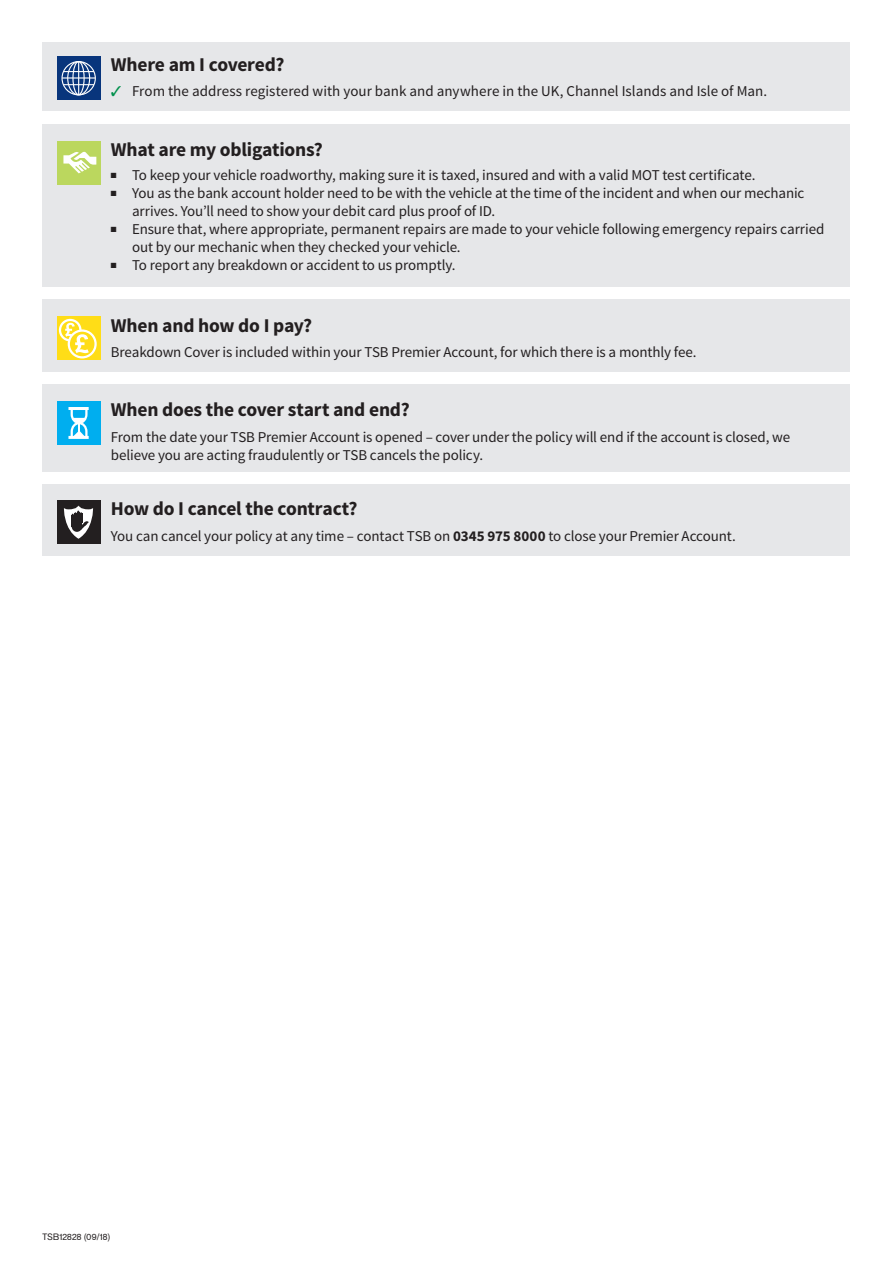
<style>
.page{position:relative;width:893px;height:1263px;background:#fff}
.page>*{position:absolute;margin:0;border:0;box-sizing:border-box;transform-origin:0 0}
.t1{font:700 19.5px "Source Sans Pro";letter-spacing:-.01em;color:#231f20}
.Body_Copy_10_12{font:15px/18px "Source Sans Pro";letter-spacing:-.005em;color:#231f20}
.Stock_Code{font:9px "Basic Commercialfor TSB";letter-spacing:.03em;color:#231f20}
.s1{color:#00904c}
.s2{font-weight:700}
</style>
<div class="page">
<div style="left:43px;top:124px;width:807px;height:163px;background:#e6e7e9"></div>
<div style="left:57px;top:141px;width:43px;height:44px;background:#bbd75e"></div>
<svg style="left:63px;top:151px;width:33px;height:23px"></svg>
<div style="left:43px;top:385px;width:807px;height:87px;background:#e6e7e9"></div>
<div style="left:57px;top:401px;width:43px;height:44px;background:#00aeef"></div>
<hr style="left:68px;top:407px;width:21px;height:3px;background:#fff">
<hr style="left:68px;top:436px;width:21px;height:3px;background:#fff">
<svg style="left:69px;top:407px;width:20px;height:32px"></svg>
<div style="left:43px;top:299px;width:807px;height:73px;background:#e6e7e9"></div>
<div style="left:57px;top:316px;width:43px;height:44px;background:#ffdd17"></div>
<svg style="left:60px;top:320px;width:20px;height:20px"></svg>
<div style="left:59px;top:319px;width:23px;height:22px;border:2px solid #fff;border-radius:50%"></div>
<svg style="left:69px;top:331px;width:27px;height:26px"></svg>
<div style="left:68px;top:329px;width:29px;height:29px;border:2px solid #fff;border-radius:50%"></div>
<svg style="left:65px;top:323px;width:24px;height:30px"></svg>
<div style="left:43px;top:484px;width:807px;height:72px;background:#e6e7e9"></div>
<div style="left:57px;top:500px;width:43px;height:44px;background:#231f20"></div>
<svg style="left:63px;top:505px;width:31px;height:34px"></svg>
<div style="left:43px;top:43px;width:807px;height:68px;background:#e6e7e9"></div>
<svg style="left:57px;top:57px;width:43px;height:43px;background:#1f4888"></svg>
<div style="left:61px;top:61px;width:35px;height:34px;border:1px solid #fff;border-radius:50%"></div>
<div style="left:67px;top:61px;width:23px;height:34px;border:1px solid #fff;border-radius:50%"></div>
<div style="left:72px;top:61px;width:13px;height:34px;border:1px solid #fff;border-radius:50%"></div>
<hr style="left:78px;top:61px;width:1px;height:34px;background:#fff">
<hr style="left:62px;top:77px;width:33px;height:2px;background:#fff">
<hr style="left:63px;top:71px;width:31px;height:1px;background:#fff">
<hr style="left:63px;top:84px;width:31px;height:1px;background:#fff">
<p class="t1" style="left:111px;top:52px;width:175px">Where am I covered?</p>
<p class="Body_Copy_10_12" style="left:111px;top:82px;width:658px"><span class="s1">✓</span> From the address registered with your bank and anywhere in the UK, Channel Islands and Isle of Man.</p>
<p class="t1" style="left:111px;top:137px;width:213px">What are my obligations?</p>
<p class="Body_Copy_10_12" style="left:111px;top:167px;width:646px">■ To keep your vehicle roadworthy, making sure it is taxed, insured and with a valid MOT test certificate.</p>
<p class="Body_Copy_10_12" style="left:132px;top:185px;width:674px;text-indent:-21px">■ You as the bank account holder need to be with the vehicle at the time of the incident and when our mechanic arrives. You’ll need to show your debit card plus proof of ID.</p>
<p class="Body_Copy_10_12" style="left:132px;top:221px;width:694px;text-indent:-21px">■ Ensure that, where appropriate, permanent repairs are made to your vehicle following emergency repairs carried out by our mechanic when they checked your vehicle.</p>
<p class="Body_Copy_10_12" style="left:111px;top:257px;width:346px">■ To report any breakdown or accident to us promptly.</p>
<p class="t1" style="left:111px;top:313px;width:203px">When and how do I pay?</p>
<p class="Body_Copy_10_12" style="left:111px;top:343px;width:587px">Breakdown Cover is included within your TSB Premier Account, for which there is a monthly fee.</p>
<p class="t1" style="left:111px;top:397px;width:300px">When does the cover start and end?</p>
<p class="Body_Copy_10_12" style="left:111px;top:428px;width:681px">From the date your TSB Premier Account is opened – cover under the policy will end if the account is closed, we believe you are acting fraudulently or TSB cancels the policy.</p>
<p class="t1" style="left:111px;top:496px;width:248px">How do I cancel the contract?</p>
<p class="Body_Copy_10_12" style="left:111px;top:527px;width:626px">You can cancel your policy at any time – contact TSB on <span class="s2">0345 975 8000</span> to close your Premier Account.</p>
<p class="Stock_Code" style="left:43px;top:1231px;width:69px">TSB12828 (09/18)</p>
</div>
